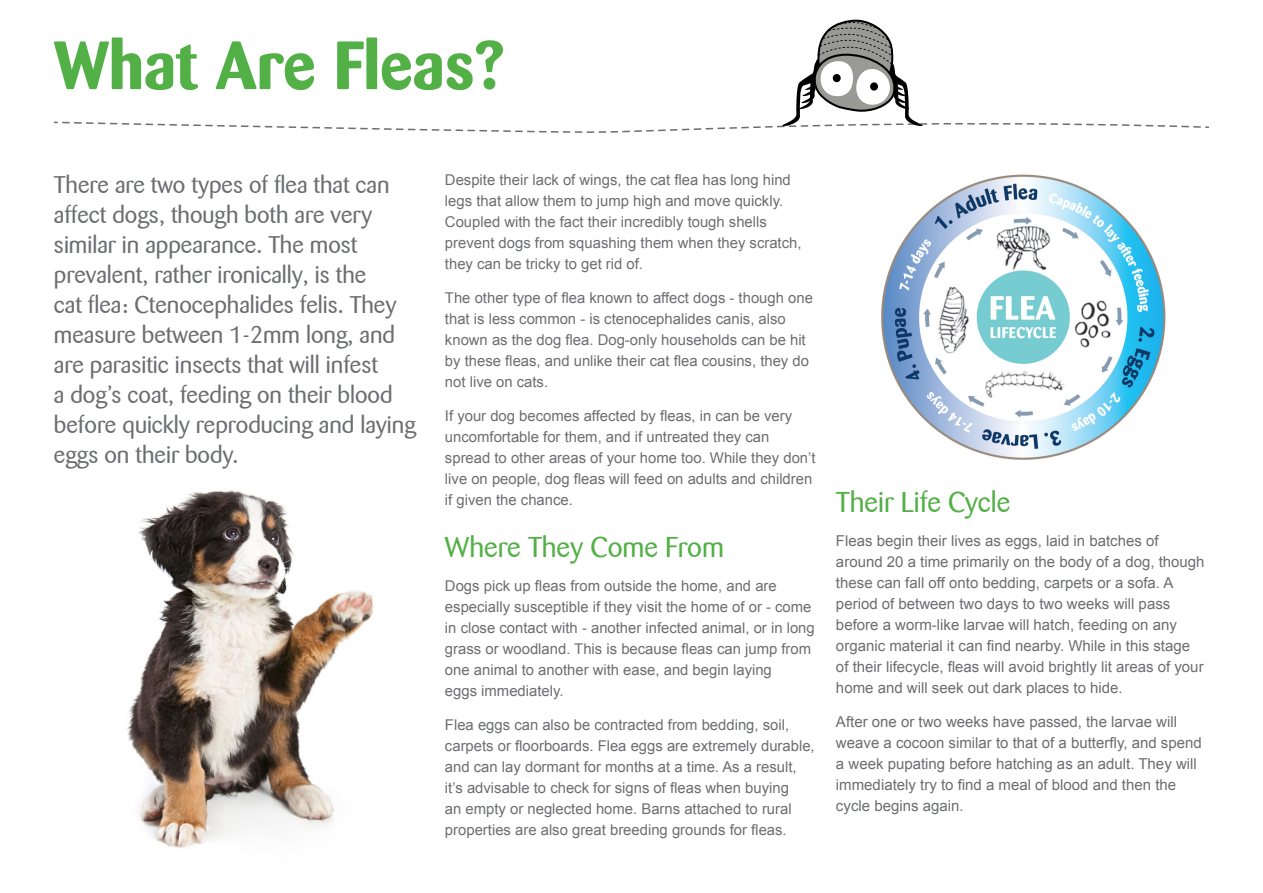
<style>
.page{position:relative;width:1263px;height:893px;background:#fff}
.page>*{position:absolute;margin:0;border:0;box-sizing:border-box;transform-origin:0 0}
.Main_Titles{font:700 67.5px "Barmeno";color:#53b047}
.Mini_Titles{font:28.5px "Barmeno";color:#53b047}
.Introduction{font:24px/30px "Barmeno";color:#6c6d70}
.t1{font:15px/21px "Arial";color:#6c6d70}
.t2{font:14.85px/21px "Arial";color:#6c6d70}
</style>
<div class="page">
<img style="left:127px;top:490px;width:248px;height:358px">
<img style="left:881px;top:174px;width:285px;height:286px">
<svg style="left:54px;top:20px;width:1155px;height:113px"></svg>
<p class="Main_Titles" style="left:54px;top:25px;width:451px">What Are Fleas?</p>
<p class="Introduction" style="left:54px;top:170px;width:363px">There are two types of flea that can affect dogs, though both are very similar in appearance. The most prevalent, rather ironically, is the<br>cat flea: Ctenocephalides felis. They measure between 1-2mm long, and are parasitic insects that will infest<br>a dog’s coat, feeding on their blood before quickly reproducing and laying eggs on their body.</p>
<p class="t2" style="left:445px;top:170px;width:358px">Despite their lack of wings, the cat flea has long hind legs that allow them to jump high and move quickly.<br>Coupled with the fact their incredibly tough shells prevent dogs from squashing them when they scratch, they can be tricky to get rid of.</p>
<p class="t2" style="left:445px;top:287px;width:369px">The other type of flea known to affect dogs - though one that is less common - is ctenocephalides canis, also known as the dog flea. Dog-only households can be hit by these fleas, and unlike their cat flea cousins, they do not live on cats.</p>
<p class="t2" style="left:445px;top:405px;width:372px">If your dog becomes affected by fleas, in can be very uncomfortable for them, and if untreated they can spread to other areas of your home too. While they don’t live on people, dog fleas will feed on adults and children if given the chance.</p>
<p class="Mini_Titles" style="left:445px;top:531px;width:281px">Where They Come From</p>
<p class="t2" style="left:445px;top:575px;width:371px">Dogs pick up fleas from outside the home, and are especially susceptible if they visit the home of or - come in close contact with - another infected animal, or in long grass or woodland. This is because fleas can jump from one animal to another with ease, and begin laying<br>eggs immediately.</p>
<p class="t2" style="left:445px;top:714px;width:371px">Flea eggs can also be contracted from bedding, soil, carpets or floorboards. Flea eggs are extremely durable, and can lay dormant for months at a time. As a result, it’s advisable to check for signs of fleas when buying<br>an empty or neglected home. Barns attached to rural properties are also great breeding grounds for fleas.</p>
<p class="Mini_Titles" style="left:836px;top:486px;width:176px">Their Life Cycle</p>
<p class="t1" style="left:836px;top:530px;width:370px">Fleas begin their lives as eggs, laid in batches of around 20 a time primarily on the body of a dog, though these can fall off onto bedding, carpets or a sofa. A period of between two days to two weeks will pass before a worm-like larvae will hatch, feeding on any organic material it can find nearby. While in this stage of their lifecycle, fleas will avoid brightly lit areas of your home and will seek out dark places to hide.</p>
<p class="t1" style="left:836px;top:711px;width:367px">After one or two weeks have passed, the larvae will weave a cocoon similar to that of a butterfly, and spend a week pupating before hatching as an adult. They will immediately try to find a meal of blood and then the cycle begins again.</p>
</div>
